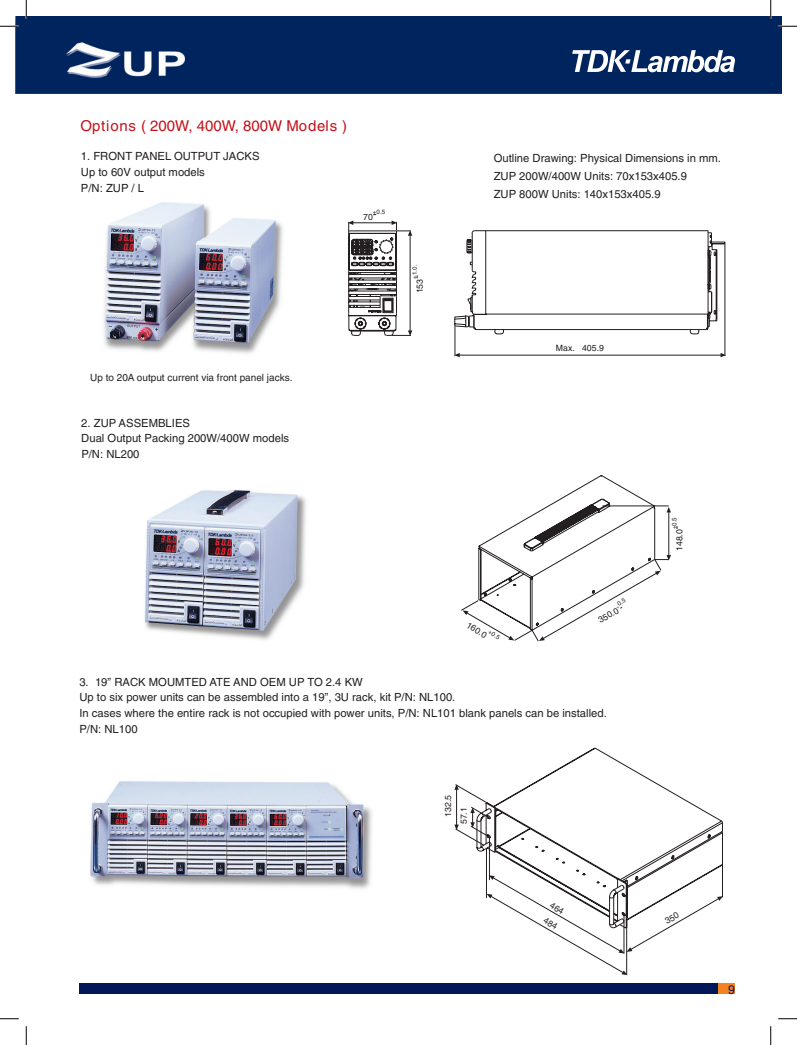
<style>
.page{position:relative;width:797px;height:1045px;background:#fff}
.page>*{position:absolute;margin:0;border:0;box-sizing:border-box;transform-origin:0 0}
.t1{font:15px "Helvetica";color:#c4121a}
.t2{font:12.5px "Helvetica";color:#011858}
.t3{font:11.25px/15.8px "Helvetica";color:#231f20}
.t4{font:10px "Helvetica";color:#231f20}
.t5{font:8.75px/15.5px "Helvetica";color:#231f20}
.t6{font:6.25px "Helvetica";color:#231f20}
</style>
<div class="page">
<div style="left:16px;top:16px;width:765px;height:78px;background:#00245e"></div>
<div style="left:715px;top:983px;width:20px;height:11px;background:#f58220"></div>
<img style="left:103px;top:202px;width:180px;height:152px">
<img style="left:144px;top:490px;width:162px;height:150px">
<img style="left:90px;top:781px;width:282px;height:108px">
<div style="left:79px;top:983px;width:638px;height:11px;background:#011858"></div>
<svg style="left:461px;top:475px;width:216px;height:167px"></svg>
<svg style="left:348px;top:221px;width:70px;height:115px"></svg>
<svg style="left:454px;top:230px;width:272px;height:127px"></svg>
<svg style="left:531px;top:747px;width:127px;height:37px"></svg>
<svg style="left:572px;top:50px;width:163px;height:22px"></svg>
<svg style="left:0;top:25px;width:19px;height:2px"></svg>
<svg style="left:778px;top:25px;width:19px;height:2px"></svg>
<svg style="left:0;top:1018px;width:19px;height:1px"></svg>
<svg style="left:778px;top:1018px;width:19px;height:1px"></svg>
<svg style="left:25px;top:0;width:2px;height:19px"></svg>
<svg style="left:25px;top:1026px;width:2px;height:19px"></svg>
<svg style="left:770px;top:0;width:1px;height:19px"></svg>
<svg style="left:770px;top:1026px;width:1px;height:19px"></svg>
<svg style="left:454px;top:784px;width:269px;height:191px"></svg>
<h1 class="t1" style="left:80px;top:117px;width:268px">Options ( 200W, 400W, 800W Models )</h1>
<p class="t3" style="left:81px;top:148px;width:180px">1. FRONT PANEL OUTPUT JACKS<br>Up to 60V output models<br>P/N: ZUP / L</p>
<p class="t6" style="left:373px;top:208px;width:14px">+0.5</p>
<p class="t5" style="left:363px;top:209px;width:11px">70</p>
<p class="t6" style="left:411px;top:279px;width:16px;rotate:-90deg">+1.0.</p>
<p class="t5" style="left:412px;top:293px;width:16px;rotate:-90deg">153</p>
<p class="t4" style="left:90px;top:372px;width:204px">Up to 20A output current via front panel jacks.</p>
<p class="t3" style="left:81px;top:415px;width:209px">2. ZUP ASSEMBLIES<br>Dual Output Packing 200W/400W models<br>P/N: NL200</p>
<p class="t3" style="left:494px;top:149px;width:229px;line-height:18px">Outline Drawing: Physical Dimensions in mm.<br>ZUP 200W/400W Units: 70x153x405.9<br>ZUP 800W Units: 140x153x405.9</p>
<p class="t5" style="left:556px;top:340px;width:50px">Max. 405.9</p>
<p class="t5" style="left:471px;top:617px;width:23px;rotate:31deg">160.0</p>
<p class="t6" style="left:490px;top:628px;width:14px;rotate:31deg">+0.5</p>
<p class="t6" style="left:613px;top:602px;width:13px;rotate:-30deg"><sub>+</sub>0.5</p>
<p class="t5" style="left:595px;top:614px;width:23px;rotate:-30deg">350.0</p>
<p class="t6" style="left:670px;top:529px;width:14px;rotate:-90deg">+0.5</p>
<p class="t5" style="left:671px;top:551px;width:23px;rotate:-90deg">148.0</p>
<p class="t3" style="left:79px;top:673px;width:529px">3. 19” RACK MOUMTED ATE AND OEM UP TO 2.4 KW<br>Up to six power units can be assembled into a 19”, 3U rack, kit P/N: NL100.<br>In cases where the entire rack is not occupied with power units, P/N: NL101 blank panels can be installed.<br>P/N: NL100</p>
<p class="t5" style="left:440px;top:824px;width:31px;text-indent:7px;rotate:-90deg">132.5<br>57.1</p>
<p class="t2" style="left:728px;top:982px;width:8px">9</p>
</div>
